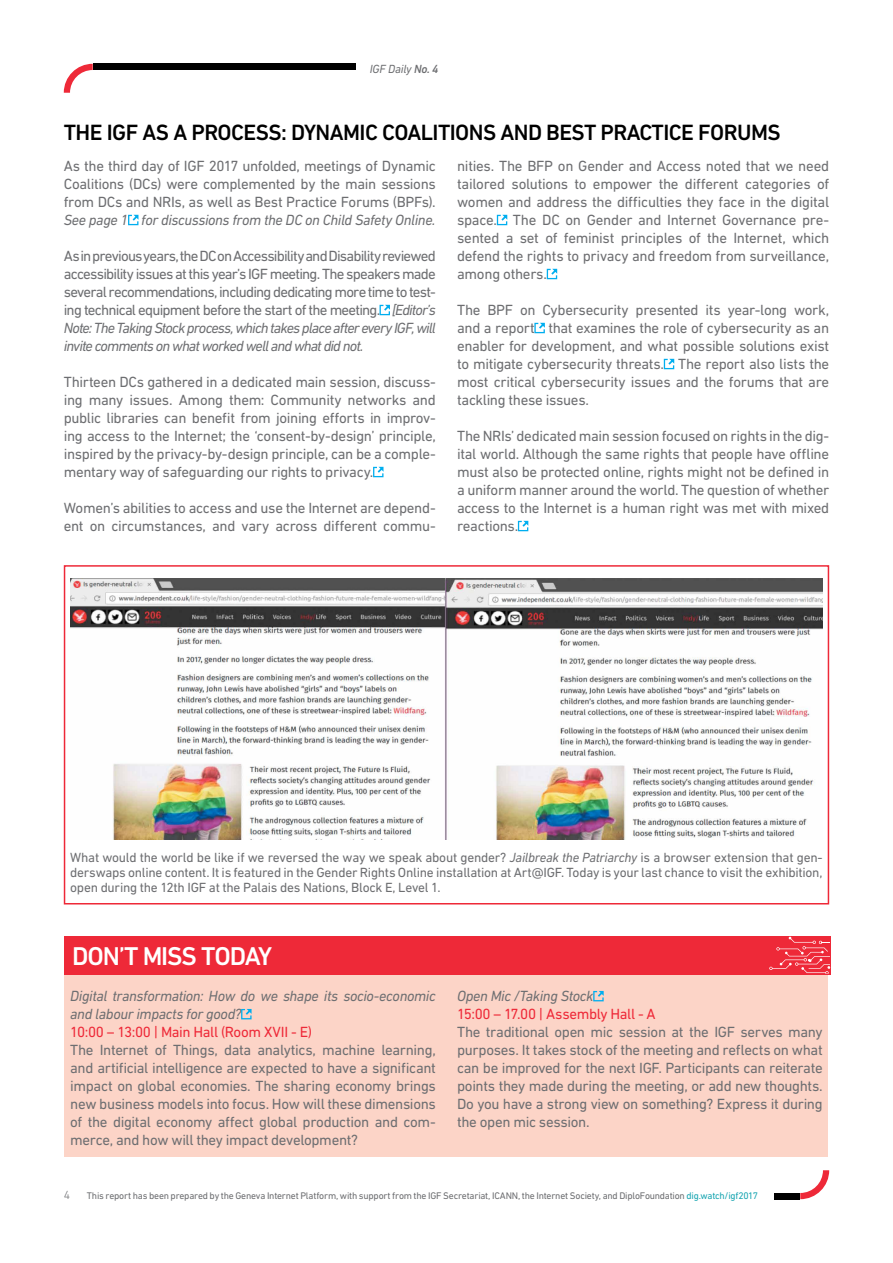
<style>
.page{position:relative;width:893px;height:1263px;background:#fff}
.page>*{position:absolute;margin:0;border:0;box-sizing:border-box;transform-origin:0 0}
.t1{font:500 26.25px "DIN Next LT Pro";letter-spacing:-.045em;color:#fff}
.Naslov{font:500 22.5px "DIN Next LT Pro";letter-spacing:-.025em;color:#000}
.Body{font:15px/18px "DIN Next LT Pro";letter-spacing:-.025em;color:#6d6e71;text-align:justify}
.Body-2{font:italic 15px/18px "DIN Next LT Pro";letter-spacing:-.025em;color:#6d6e71}
.Body-3{font:15px "DIN Next LT Pro";letter-spacing:-.025em;color:#ee2938}
.Potpis_za_slike{font:13.5px/15px "DIN Next LT Pro";letter-spacing:-.02em;color:#6d6e71;text-align:justify}
.t2{font:italic 12px "DIN Next LT Pro";letter-spacing:-.02em;color:#6d6e71}
.t3{font:300 12px "DIN Next LT Pro";color:#6d6e71}
.t4{font:9.75px "DIN Next LT Pro";letter-spacing:-.02em;color:#6d6e71}
.s1{font-weight:500}
.s2{font-style:italic}
.s3{color:#17a5b1}
</style>
<div class="page">
<svg style="left:64px;top:64px;width:29px;height:29px"></svg>
<div style="left:93px;top:64px;width:263px;height:6px;background:#000"></div>
<svg style="left:800px;top:1170px;width:29px;height:29px"></svg>
<div style="left:774px;top:1193px;width:26px;height:6px;background:#000"></div>
<div style="left:65px;top:974px;width:763px;height:183px;background:#fcd4c7"></div>
<svg style="left:128px;top:215px;width:10px;height:10px"></svg>
<svg style="left:380px;top:305px;width:10px;height:10px"></svg>
<svg style="left:373px;top:467px;width:10px;height:10px"></svg>
<svg style="left:497px;top:215px;width:10px;height:10px"></svg>
<svg style="left:547px;top:269px;width:10px;height:10px"></svg>
<svg style="left:534px;top:323px;width:11px;height:10px"></svg>
<svg style="left:664px;top:359px;width:10px;height:10px"></svg>
<svg style="left:518px;top:521px;width:10px;height:10px"></svg>
<div style="left:64px;top:936px;width:766px;height:38px;background:#ee2938"></div>
<svg style="left:769px;top:937px;width:61px;height:36px"></svg>
<svg style="left:241px;top:1009px;width:11px;height:10px"></svg>
<svg style="left:593px;top:991px;width:11px;height:10px"></svg>
<img style="left:70px;top:578px;width:753px;height:262px">
<div style="left:64px;top:565px;width:765px;height:339px;border:2px solid #ee2938"></div>
<p class="t2" style="left:370px;top:62px;width:70px">IGF Daily <span class="s1">No. 4</span></p>
<p class="Naslov" style="left:64px;top:119px;width:718px">THE IGF AS A PROCESS: DYNAMIC COALITIONS AND BEST PRACTICE FORUMS</p>
<p class="Body" style="left:64px;top:157px;width:374px">As the third day of IGF 2017 unfolded, meetings of Dynamic Coalitions (DCs) were complemented by the main sessions from DCs and NRIs, as well as Best Practice Forums (BPFs).<br><span class="s2">See page 1 for discussions from the DC on Child Safety Online.</span></p>
<p class="Body" style="left:64px;top:247px;width:374px">As in previous years, the DC on Accessibility and Disability reviewed accessibility issues at this year’s IGF meeting. The speakers made several recommendations, including dedicating more time to test&shy;ing technical equipment before the start of the meeting. <span class="s2">[Editor’s Note: The Taking Stock process, which takes place after every IGF, will invite comments on what worked well and what did not.</span></p>
<p class="Body" style="left:64px;top:373px;width:374px">Thirteen DCs gathered in a dedicated main session, discuss&shy;ing many issues. Among them: Community networks and public libraries can benefit from joining efforts in improv&shy;ing access to the Internet; the ‘consent-by-design’ principle, inspired by the privacy-by-design principle, can be a comple&shy;mentary way of safeguarding our rights to privacy.</p>
<p class="Body" style="left:64px;top:499px;width:374px">Women’s abilities to access and use the Internet are depend&shy;ent on circumstances, and vary across different commu-</p>
<p class="Body" style="left:457px;top:157px;width:374px">nities. The BFP on Gender and Access noted that we need tailored solutions to empower the different categories of women and address the difficulties they face in the digital space. The DC on Gender and Internet Governance pre&shy;sented a set of feminist principles of the Internet, which defend the rights to privacy and freedom from surveillance, among others.</p>
<p class="Body" style="left:457px;top:301px;width:374px">The BPF on Cybersecurity presented its year-long work, and a report that examines the role of cybersecurity as an enabler for development, and what possible solutions exist to mitigate cybersecurity threats. The report also lists the most critical cybersecurity issues and the forums that are tackling these issues.</p>
<p class="Body" style="left:457px;top:427px;width:374px">The NRIs’ dedicated main session focused on rights in the dig&shy;ital world. Although the same rights that people have offline must also be protected online, rights might not be defined in a uniform manner around the world. The question of whether access to the Internet is a human right was met with mixed reactions.</p>
<p class="Potpis_za_slike" style="left:70px;top:850px;width:754px">What would the world be like if we reversed the way we speak about gender? <span class="s2">Jailbreak the Patriarchy</span> is a browser extension that gen&shy;derswaps online content. It is featured in the Gender Rights Online installation at Art@IGF. Today is your last chance to visit the exhibition, open during the 12th IGF at the Palais des Nations, Block E, Level 1.</p>
<p class="t1" style="left:72px;top:940px;width:201px">DON’T MISS TODAY</p>
<p class="Body-2" style="left:70px;top:987px;width:367px">Digital transformation: How do we shape its socio-economic and labour impacts for good?</p>
<p class="Body-3" style="left:70px;top:1024px;width:243px">10:00 – 13:00 | Main Hall (Room XVII - E)</p>
<p class="Body" style="left:70px;top:1041px;width:367px">The Internet of Things, data analytics, machine learning, and artificial intelligence are expected to have a significant impact on global economies. The sharing economy brings new business models into focus. How will these dimensions of the digital economy affect global production and com&shy;merce, and how will they impact development?</p>
<p class="Body-2" style="left:457px;top:987px;width:138px">Open Mic /Taking Stock</p>
<p class="Body-3" style="left:457px;top:1006px;width:200px">15:00 – 17.00 | Assembly Hall - A</p>
<p class="Body" style="left:457px;top:1023px;width:367px">The traditional open mic session at the IGF serves many purposes. It takes stock of the meeting and reflects on what can be improved for the next IGF. Participants can reiterate points they made during the meeting, or add new thoughts.<br>Do you have a strong view on something? Express it during the open mic session.</p>
<p class="t3" style="left:64px;top:1188px;width:8px">4</p>
<p class="t4" style="left:87px;top:1190px;width:673px">This report has been prepared by the Geneva Internet Platform, with support from the IGF Secretariat, ICANN, the Internet Society, and DiploFoundation <span class="s3">dig.watch/igf2017</span></p>
</div>
